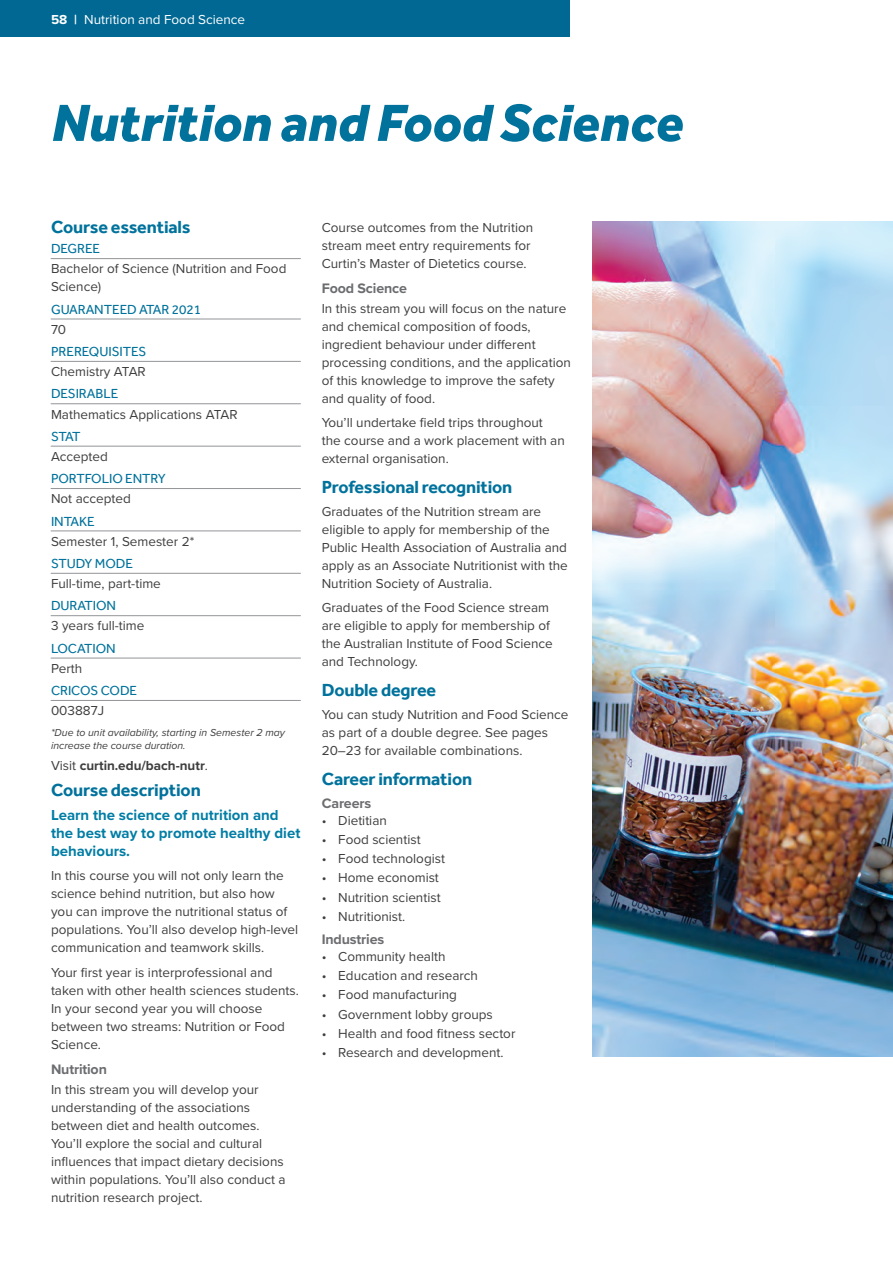
<style>
.page{position:relative;width:893px;height:1263px;background:#fff}
.page>*{position:absolute;margin:0;border:0;box-sizing:border-box;transform-origin:0 0}
.SPLASH_arts{font:italic 800 54px "Effra";color:#00729c}
.H2_arts{font:700 18px "Effra";letter-spacing:-.01em;color:#00729c}
.intro_p_arts{font:700 15px/18px "Proxima Nova";color:#007da5}
.t1{font:700 14.25px "Proxima Nova";letter-spacing:-.01em;color:#6c6d70}
.t2{font:13.5px/18px "Proxima Nova";color:#3e3e3f}
.H3_arts{font:13.5px "Effra";letter-spacing:-.005em;color:#00729c}
.tab_left{font:13.5px "Proxima Nova";color:#fff}
.QR_CODE_URL{font:700 13.5px "Proxima Nova";color:#3e3e3f}
.note{font:italic 10.5px/12.6px "Proxima Nova";color:#3e3e3f}
.s1{font-weight:700}
.s2{font-weight:400}
</style>
<div class="page">
<div style="left:0;top:0;width:570px;height:36px;background:#006893"></div>
<hr style="left:51px;top:258px;width:249px;height:1px;background:#939598">
<hr style="left:51px;top:319px;width:249px;height:1px;background:#939598">
<hr style="left:51px;top:361px;width:249px;height:1px;background:#939598">
<hr style="left:51px;top:403px;width:249px;height:1px;background:#939598">
<hr style="left:51px;top:446px;width:249px;height:1px;background:#939598">
<hr style="left:51px;top:488px;width:249px;height:1px;background:#939598">
<hr style="left:51px;top:531px;width:249px;height:1px;background:#939598">
<hr style="left:51px;top:573px;width:249px;height:1px;background:#939598">
<hr style="left:51px;top:615px;width:249px;height:1px;background:#939598">
<hr style="left:51px;top:658px;width:249px;height:1px;background:#939598">
<hr style="left:51px;top:700px;width:249px;height:1px;background:#939598">
<img style="left:592px;top:222px;width:301px;height:834px">
<p class="tab_left" style="left:51px;top:9px;width:196px"><span class="s1">58 |</span> Nutrition and Food Science</p>
<p class="SPLASH_arts" style="left:51px;top:91px;width:634px">Nutrition and Food Science</p>
<p class="H2_arts" style="left:51px;top:216px;width:141px">Course essentials</p>
<p class="H3_arts" style="left:51px;top:241px;width:51px">DEGREE</p>
<p class="t2" style="left:51px;top:259px;width:237px">Bachelor of Science (Nutrition and Food<br>Science)</p>
<p class="H3_arts" style="left:51px;top:301px;width:152px">GUARANTEED ATAR 2021</p>
<p class="t2" style="left:51px;top:320px;width:17px">70</p>
<p class="H3_arts" style="left:51px;top:343px;width:97px">PREREQUISITES</p>
<p class="t2" style="left:51px;top:362px;width:96px">Chemistry ATAR</p>
<p class="H3_arts" style="left:51px;top:386px;width:69px">DESIRABLE</p>
<p class="t2" style="left:51px;top:404px;width:188px">Mathematics Applications ATAR</p>
<p class="H3_arts" style="left:51px;top:428px;width:31px">STAT</p>
<p class="t2" style="left:51px;top:447px;width:58px">Accepted</p>
<p class="H3_arts" style="left:51px;top:471px;width:116px">PORTFOLIO ENTRY</p>
<p class="t2" style="left:51px;top:489px;width:81px">Not accepted</p>
<p class="H3_arts" style="left:51px;top:513px;width:45px">INTAKE</p>
<p class="t2" style="left:51px;top:532px;width:145px">Semester 1, Semester 2*</p>
<p class="H3_arts" style="left:51px;top:555px;width:83px">STUDY MODE</p>
<p class="t2" style="left:51px;top:574px;width:111px">Full-time, part-time</p>
<p class="H3_arts" style="left:51px;top:598px;width:67px">DURATION</p>
<p class="t2" style="left:51px;top:616px;width:95px">3 years full-time</p>
<p class="H3_arts" style="left:51px;top:640px;width:66px">LOCATION</p>
<p class="t2" style="left:51px;top:659px;width:33px">Perth</p>
<p class="H3_arts" style="left:51px;top:682px;width:88px">CRICOS CODE</p>
<p class="t2" style="left:51px;top:701px;width:55px">003887J</p>
<p class="note" style="left:51px;top:726px;width:236px">*Due to unit availability, starting in Semester 2 may increase the course duration.</p>
<p class="QR_CODE_URL" style="left:51px;top:755px;width:158px"><span class="s2">Visit</span> curtin.edu/bach-nutr<span class="s2">.</span></p>
<p class="H2_arts" style="left:51px;top:779px;width:151px">Course description</p>
<p class="intro_p_arts" style="left:51px;top:806px;width:251px">Learn the science of nutrition and the best way to promote healthy diet behaviours.</p>
<p class="t2" style="left:51px;top:866px;width:249px">In this course you will not only learn the science behind nutrition, but also how you can improve the nutritional status of populations. You’ll also develop high-level communication and teamwork skills.</p>
<p class="t2" style="left:51px;top:963px;width:249px">Your first year is interprofessional and taken with other health sciences students.<br>In your second year you will choose between two streams: Nutrition or Food Science.</p>
<p class="t1" style="left:51px;top:1058px;width:57px">Nutrition</p>
<p class="t2" style="left:51px;top:1080px;width:236px">In this stream you will develop your understanding of the associations between diet and health outcomes.<br>You’ll explore the social and cultural influences that impact dietary decisions within populations. You’ll also conduct a nutrition research project.</p>
<p class="t2" style="left:322px;top:218px;width:213px">Course outcomes from the Nutrition stream meet entry requirements for<br>Curtin’s Master of Dietetics course.</p>
<p class="t1" style="left:322px;top:277px;width:87px">Food Science</p>
<p class="t2" style="left:322px;top:299px;width:251px">In this stream you will focus on the nature and chemical composition of foods, ingredient behaviour under different processing conditions, and the application of this knowledge to improve the safety and quality of food.</p>
<p class="t2" style="left:322px;top:413px;width:245px">You’ll undertake field trips throughout the course and a work placement with an external organisation.</p>
<p class="H2_arts" style="left:322px;top:477px;width:192px">Professional recognition</p>
<p class="t2" style="left:322px;top:502px;width:247px">Graduates of the Nutrition stream are eligible to apply for membership of the Public Health Association of Australia and apply as an Associate Nutritionist with the Nutrition Society of Australia.</p>
<p class="t2" style="left:322px;top:598px;width:233px">Graduates of the Food Science stream are eligible to apply for membership of the Australian Institute of Food Science and Technology.</p>
<p class="H2_arts" style="left:322px;top:679px;width:116px">Double degree</p>
<p class="t2" style="left:322px;top:704px;width:248px">You can study Nutrition and Food Science as part of a double degree. See pages<br>20–23 for available combinations.</p>
<p class="H2_arts" style="left:322px;top:768px;width:152px">Career information</p>
<p class="t1" style="left:322px;top:792px;width:51px">Careers</p>
<p class="t2" style="left:322px;top:810px;width:67px">• Dietitian</p>
<p class="t2" style="left:322px;top:830px;width:100px">• Food scientist</p>
<p class="t2" style="left:322px;top:849px;width:125px">• Food technologist</p>
<p class="t2" style="left:322px;top:868px;width:119px">• Home economist</p>
<p class="t2" style="left:322px;top:887px;width:120px">• Nutrition scientist</p>
<p class="t2" style="left:322px;top:907px;width:85px">• Nutritionist.</p>
<p class="t1" style="left:322px;top:928px;width:64px">Industries</p>
<p class="t2" style="left:322px;top:947px;width:125px">• Community health</p>
<p class="t2" style="left:322px;top:966px;width:158px">• Education and research</p>
<p class="t2" style="left:322px;top:985px;width:137px">• Food manufacturing</p>
<p class="t2" style="left:322px;top:1004px;width:173px">• Government lobby groups</p>
<p class="t2" style="left:322px;top:1024px;width:195px">• Health and food fitness sector</p>
<p class="t2" style="left:322px;top:1043px;width:183px">• Research and development.</p>
</div>
